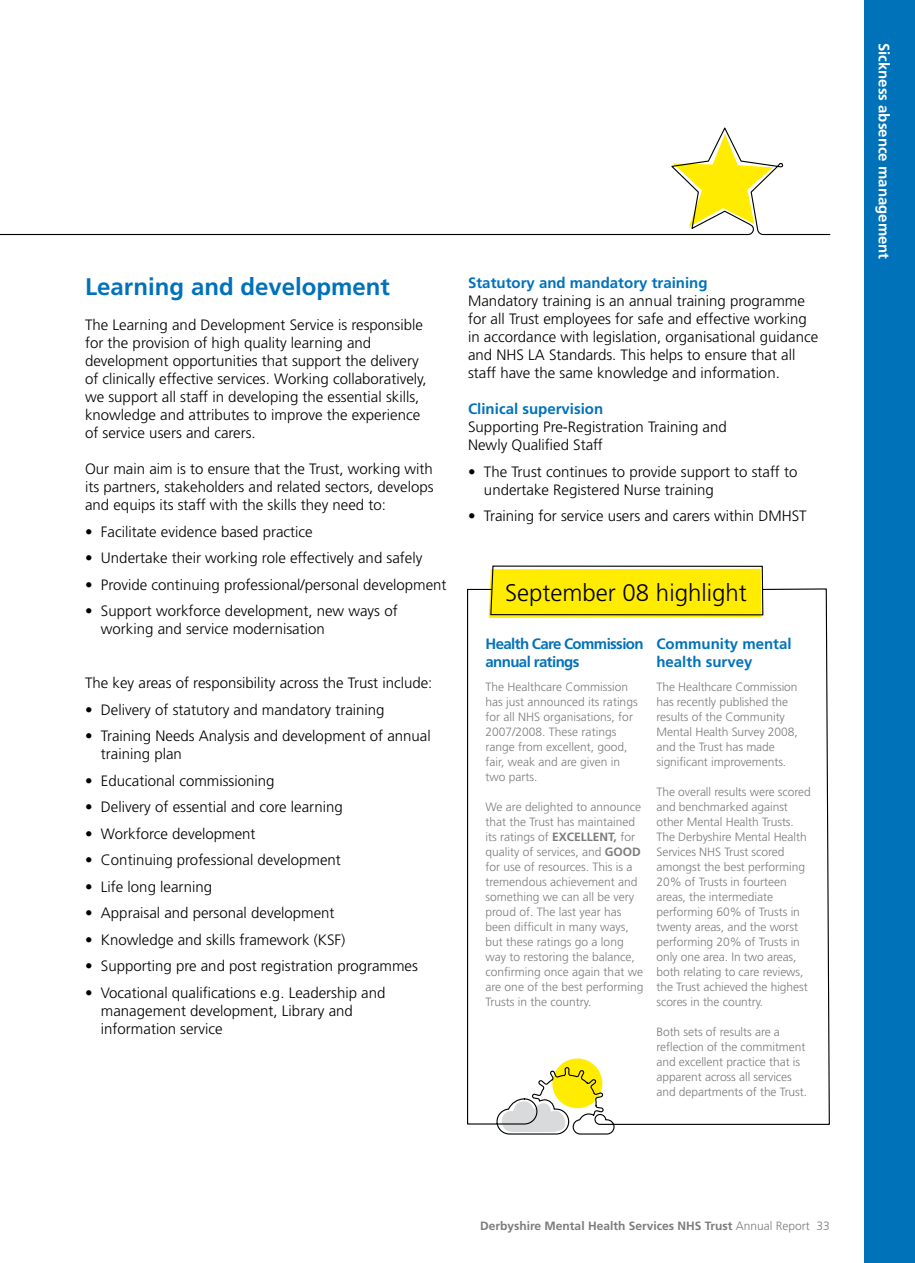
<style>
.page{position:relative;width:915px;height:1263px;background:#fff}
.page>*{position:absolute;margin:0;border:0;box-sizing:border-box;transform-origin:0 0}
.t1{font:700 24px "Frutiger";color:#0072ba}
.t2{font:300 24px "Frutiger";color:#000}
.t3{font:300 15px/18px "Frutiger";color:#000}
.t4{font:700 15px/18px "Frutiger";color:#0072ba}
.t5{font:700 15px/18px "Frutiger";letter-spacing:-.04em;color:#0072ba}
.t6{font:700 15px "Frutiger";color:#fff}
.t7{font:300 12px/15px "Frutiger";letter-spacing:-.005em;color:#7b7c7e}
.t8{font:700 12px "Frutiger";color:#7b7c7e}
.s1{font-weight:700}
.s2{font-weight:300}
</style>
<div class="page">
<div style="left:863px;top:0;width:51px;height:1263px;background:#0072ba"></div>
<svg style="left:490px;top:565px;width:273px;height:23px"></svg>
<svg style="left:467px;top:588px;width:363px;height:547px"></svg>
<svg style="left:0;top:127px;width:830px;height:109px"></svg>
<h1 class="t1" style="left:85px;top:273px;width:306px">Learning and development</h1>
<p class="t3" style="left:85px;top:316px;width:343px">The Learning and Development Service is responsible for the provision of high quality learning and development opportunities that support the delivery of clinically effective services. Working collaboratively, we support all staff in developing the essential skills, knowledge and attributes to improve the experience of service users and carers.</p>
<p class="t3" style="left:85px;top:460px;width:350px;text-align:justify">Our main aim is to ensure that the Trust, working with its partners, stakeholders and related sectors, develops and equips its staff with the skills they need to:</p>
<p class="t3" style="left:85px;top:522px;width:229px">• Facilitate evidence based practice</p>
<p class="t3" style="left:85px;top:549px;width:338px">• Undertake their working role effectively and safely</p>
<p class="t3" style="left:85px;top:575px;width:363px">• Provide continuing professional/personal development</p>
<p class="t3" style="left:101px;top:602px;width:298px;text-indent:-16px">• Support workforce development, new ways of working and service modernisation</p>
<p class="t3" style="left:85px;top:674px;width:349px">The key areas of responsibility across the Trust include:</p>
<p class="t3" style="left:85px;top:700px;width:301px">• Delivery of statutory and mandatory training</p>
<p class="t3" style="left:101px;top:727px;width:331px;text-indent:-16px">• Training Needs Analysis and development of annual training plan</p>
<p class="t3" style="left:85px;top:771px;width:191px">• Educational commissioning</p>
<p class="t3" style="left:85px;top:798px;width:259px">• Delivery of essential and core learning</p>
<p class="t3" style="left:85px;top:824px;width:172px">• Workforce development</p>
<p class="t3" style="left:85px;top:851px;width:257px">• Continuing professional development</p>
<p class="t3" style="left:85px;top:877px;width:128px">• Life long learning</p>
<p class="t3" style="left:85px;top:904px;width:251px">• Appraisal and personal development</p>
<p class="t3" style="left:85px;top:930px;width:262px">• Knowledge and skills framework (KSF)</p>
<p class="t3" style="left:85px;top:957px;width:334px">• Supporting pre and post registration programmes</p>
<p class="t3" style="left:101px;top:983px;width:286px;text-indent:-16px">• Vocational qualifications e.g. Leadership and management development, Library and information service</p>
<p class="t4" style="left:468px;top:274px;width:241px">Statutory and mandatory training</p>
<p class="t3" style="left:468px;top:292px;width:351px">Mandatory training is an annual training programme for all Trust employees for safe and effective working in accordance with legislation, organisational guidance and NHS LA Standards. This helps to ensure that all staff have the same knowledge and information.</p>
<p class="t4" style="left:468px;top:400px;width:137px">Clinical supervision</p>
<p class="t3" style="left:468px;top:418px;width:260px">Supporting Pre-Registration Training and<br>Newly Qualified Staff</p>
<p class="t3" style="left:484px;top:462px;width:315px;text-indent:-16px">• The Trust continues to provide support to staff to undertake Registered Nurse training</p>
<p class="t3" style="left:468px;top:507px;width:340px">• Training for service users and carers within DMHST</p>
<h1 class="t2" style="left:505px;top:579px;width:243px">September 08 highlight</h1>
<p class="t5" style="left:485px;top:635px;width:160px">Health Care Commission annual ratings</p>
<p class="t7" style="left:485px;top:679px;width:154px">The Healthcare Commission has just announced its ratings for all NHS organisations, for<br>2007/2008. These ratings range from excellent, good, fair, weak and are given in two parts.</p>
<p class="t7" style="left:485px;top:799px;width:159px">We are delighted to announce that the Trust has maintained its ratings of <span class="s1">EXCELLENT,</span> for quality of services, and <span class="s1">GOOD </span>for use of resources. This is a tremendous achievement and something we can all be very proud of. The last year has been difficult in many ways, but these ratings go a long way to restoring the balance, confirming once again that we are one of the best performing<br>Trusts in the country.</p>
<p class="t4" style="left:656px;top:635px;width:137px">Community mental health survey</p>
<p class="t7" style="left:656px;top:679px;width:143px">The Healthcare Commission has recently published the results of the Community<br>Mental Health Survey 2008, and the Trust has made significant improvements.</p>
<p class="t7" style="left:656px;top:784px;width:156px">The overall results were scored and benchmarked against other Mental Health Trusts.<br>The Derbyshire Mental Health<br>Services NHS Trust scored amongst the best performing<br>20% of Trusts in fourteen areas, the intermediate performing 60% of Trusts in twenty areas, and the worst performing 20% of Trusts in only one area. In two areas, both relating to care reviews, the Trust achieved the highest scores in the country.</p>
<p class="t7" style="left:656px;top:1024px;width:152px">Both sets of results are a reflection of the commitment and excellent practice that is apparent across all services and departments of the Trust.</p>
<p class="t6" style="left:892px;top:43px;width:218px;rotate:90deg">Sickness absence management</p>
<p class="t8" style="left:480px;top:1219px;width:343px">Derbyshire Mental Health Services NHS Trust <span class="s2">Annual Report 33</span></p>
</div>
